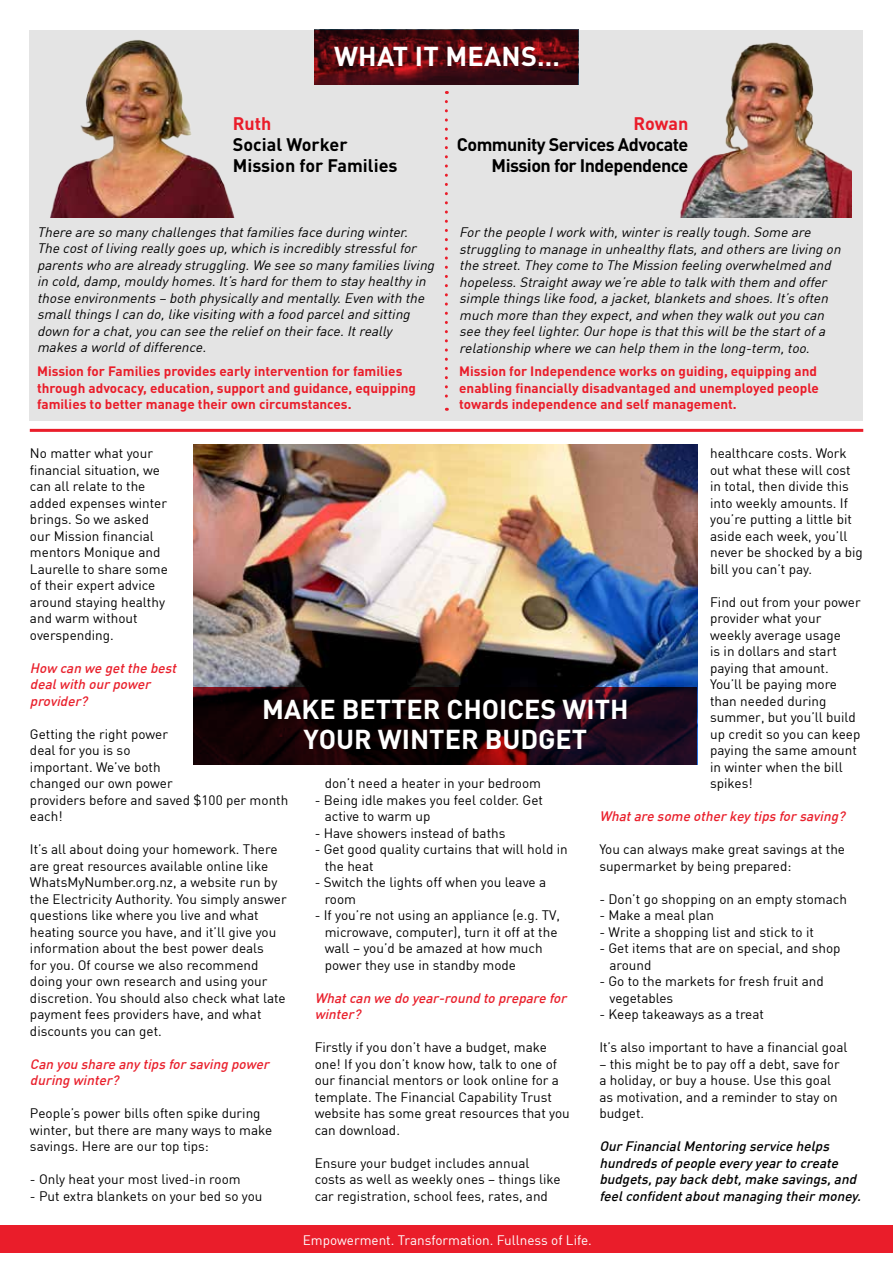
<style>
.page{position:relative;width:893px;height:1263px;background:#fff}
.page>*{position:absolute;margin:0;border:0;box-sizing:border-box;transform-origin:0 0}
.t1{font:700 27px/30px "DIN Pro";color:#fff;text-align:center}
.t2{font:700 18px/21px "DIN Pro";letter-spacing:-.03em;color:#000;text-align:right}
.t3{font:700 18px/21px "DIN Pro";color:#000}
.t4{font:700 18px "DIN Pro";color:#ea1d2a}
.t5{font:13.5px/16.5px "DIN";color:#000}
.t6{font:italic 13.5px/16.5px "DIN";color:#000}
.t7{font:700 13.5px/16.2px "DIN Pro";color:#ea1d2a}
.t8{font:italic 500 13.5px/16.5px "DIN";color:#e9202c}
.t9{font:italic 500 13.5px/16.5px "DIN";color:#000}
.t10{font:13.5px "DIN";color:#fff}
</style>
<div class="page">
<div style="left:0;top:1225px;width:893px;height:27px;background:#ea1d2a"></div>
<div style="left:30px;top:30px;width:833px;height:390px;background:#e4e4e4"></div>
<img style="left:314px;top:30px;width:264px;height:55px">
<hr style="left:30px;top:429px;width:833px;height:3px;background:#ea1d2a">
<svg style="left:445px;top:102px;width:3px;height:309px"></svg>
<img style="left:193px;top:445px;width:504px;height:242px">
<svg style="left:193px;top:687px;width:504px;height:77px;background:#15040a"></svg>
<img style="left:50px;top:40px;width:185px;height:178px">
<img style="left:680px;top:42px;width:171px;height:176px">
<h1 class="t1" style="left:334px;top:40px;width:227px">WHAT IT MEANS…</h1>
<h2 class="t4" style="left:233px;top:112px;width:40px">Ruth</h2>
<h2 class="t3" style="left:233px;top:134px;width:166px">Social Worker<br>Mission for Families</h2>
<h2 class="t4" style="left:633px;top:112px;width:56px">Rowan</h2>
<h2 class="t2" style="left:457px;top:134px;width:233px">Community Services Advocate<br>Mission for Independence</h2>
<p class="t6" style="left:37px;top:223px;width:402px">There are so manychallenges thatfamilies face during winter.<br>The costofliving reallygoes up,which is incrediblystressfulfor parents who are alreadystruggling.We see so manyfamilies living in cold,damp,mouldyhomes.It’s hard forthem to stayhealthyin those environments – both physicallyand mentally.Even with the smallthings Ican do,like visiting with a food parceland sitting down fora chat,you can see the reliefon theirface.Itreally makes a world ofdifference.</p>
<p class="t6" style="left:459px;top:224px;width:386px">Forthe people Iwork with,winteris reallytough.Some are struggling to manage in unhealthyflats,and others are living on the street.Theycome to The Mission feeling overwhelmed and hopeless.Straightawaywe’re able to talk with them and offer simple things like food,a jacket,blankets and shoes.It’s often much more than theyexpect,and when theywalk outyou can see theyfeellighter.Ourhope is thatthis willbe the startofa relationship where we can help them in the long-term,too.</p>
<p class="t7" style="left:37px;top:363px;width:380px">Mission for Families provides early intervention for families through advocacy, education, support and guidance, equipping families to better manage their own circumstances.</p>
<p class="t7" style="left:459px;top:363px;width:361px">Mission for Independence works on guiding, equipping and enabling financially disadvantaged and unemployed people towards independence and self management.</p>
<p class="t5" style="left:710px;top:445px;width:154px">healthcare costs. Work out what these will cost in total, then divide this into weekly amounts. If you’re putting a little bit aside each week, you’ll never be shocked by a big bill you can’t pay.</p>
<p class="t5" style="left:710px;top:593px;width:152px">Find out from your power provider what your weekly average usage<br>is in dollars and start paying that amount.<br>You’ll be paying more than needed during summer, but you’ll build up credit so you can keep paying the same amount in winter when the bill spikes!</p>
<p class="t8" style="left:599px;top:808px;width:251px">Whatare some otherkeytips forsaving?</p>
<p class="t5" style="left:599px;top:841px;width:247px">You can always make great savings at the supermarket by being prepared:</p>
<p class="t5" style="left:599px;top:890px;width:249px">- Don’t go shopping on an empty stomach</p>
<p class="t5" style="left:599px;top:907px;width:116px">- Make a meal plan</p>
<p class="t5" style="left:599px;top:923px;width:216px">- Write a shopping list and stick to it</p>
<p class="t5" style="left:609px;top:940px;width:233px;text-indent:-10px">- Get items that are on special, and shop around</p>
<p class="t5" style="left:609px;top:973px;width:216px;text-indent:-10px">- Go to the markets for fresh fruit and vegetables</p>
<p class="t5" style="left:599px;top:1006px;width:166px">- Keep takeaways as a treat</p>
<p class="t5" style="left:599px;top:1039px;width:250px">It’s also important to have a financial goal</p>
<p class="t5" style="left:599px;top:1055px;width:242px">– this might be to pay off a debt, save for a holiday, or buy a house. Use this goal as motivation, and a reminder to stay on budget.</p>
<p class="t9" style="left:599px;top:1138px;width:266px">OurFinancialMentoring service helps hundreds ofpeople everyyearto create budgets,payback debt,make savings,and feelconfidentaboutmanaging theirmoney.</p>
<p class="t5" style="left:30px;top:445px;width:139px">No matter what your financial situation, we can all relate to the added expenses winter brings. So we asked our Mission financial mentors Monique and<br>Laurelle to share some of their expert advice around staying healthy and warm without overspending.</p>
<p class="t8" style="left:30px;top:659px;width:151px">How can we getthe best dealwith ourpower provider?</p>
<p class="t5" style="left:30px;top:725px;width:260px">Getting the right power<br>deal for you is so<br>important. We’ve both<br>changed our own power<br>providers before and saved $100 per month each!</p>
<p class="t5" style="left:30px;top:841px;width:258px">It’s all about doing your homework. There are great resources available online like WhatsMyNumber.org.nz, a website run by the Electricity Authority. You simply answer questions like where you live and what heating source you have, and it’ll give you information about the best power deals<br>for you. Of course we also recommend doing your own research and using your discretion. You should also check what late payment fees providers have, and what discounts you can get.</p>
<p class="t8" style="left:30px;top:1055px;width:244px">Can you share anytips forsaving power during winter?</p>
<p class="t5" style="left:30px;top:1105px;width:244px">People’s power bills often spike during winter, but there are many ways to make savings. Here are our top tips:</p>
<p class="t5" style="left:30px;top:1171px;width:212px">- Only heat your most lived-in room</p>
<p class="t5" style="left:30px;top:1187px;width:234px">- Put extra blankets on your bed so you</p>
<h1 class="t1" style="left:262px;top:693px;width:368px">MAKE BETTER CHOICES WITH<br>YOUR WINTER BUDGET</h1>
<p class="t5" style="left:325px;top:775px;width:218px">don’t need a heater in your bedroom</p>
<p class="t5" style="left:325px;top:791px;width:220px;text-indent:-10px">- Being idle makes you feel colder. Get active to warm up</p>
<p class="t5" style="left:315px;top:824px;width:192px">- Have showers instead of baths</p>
<p class="t5" style="left:325px;top:841px;width:244px;text-indent:-10px">- Get good quality curtains that will hold in the heat</p>
<p class="t5" style="left:325px;top:874px;width:223px;text-indent:-10px">- Switch the lights off when you leave a room</p>
<p class="t5" style="left:325px;top:907px;width:237px;text-indent:-10px">- If you’re not using an appliance (e.g. TV, microwave, computer), turn it off at the wall – you’d be amazed at how much power they use in standby mode</p>
<p class="t8" style="left:315px;top:989px;width:257px">Whatcan we do year-round to prepare for winter?</p>
<p class="t5" style="left:315px;top:1039px;width:257px">Firstly if you don’t have a budget, make one! If you don’t know how, talk to one of our financial mentors or look online for a template. The Financial Capability Trust website has some great resources that you can download.</p>
<p class="t5" style="left:315px;top:1154px;width:247px">Ensure your budget includes annual costs as well as weekly ones – things like car registration, school fees, rates, and</p>
<p class="t10" style="left:303px;top:1231px;width:291px">Empowerment. Transformation. Fullness of Life.</p>
</div>
